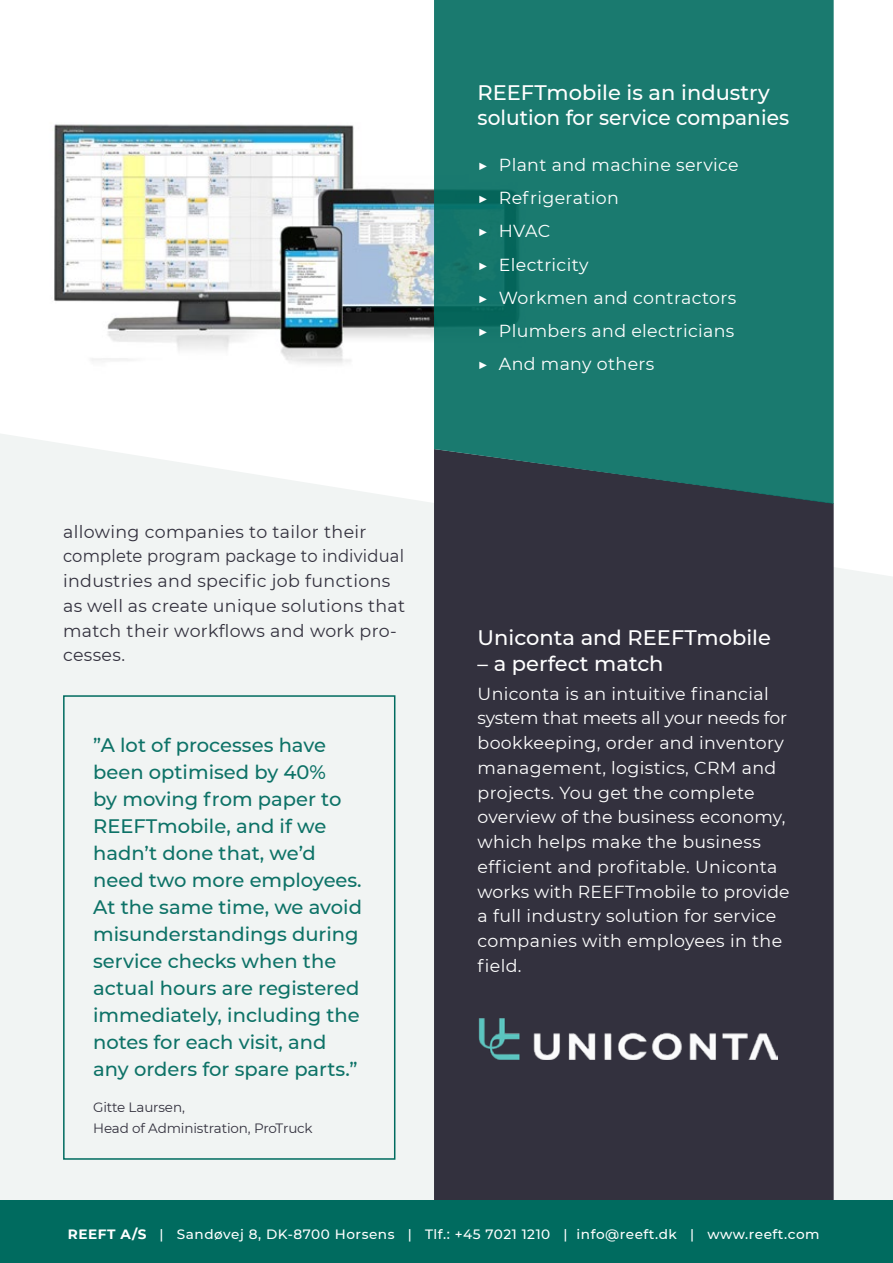
<style>
.page{position:relative;width:893px;height:1263px;background:#f1f4f3}
.page>*{position:absolute;margin:0;border:0;box-sizing:border-box;transform-origin:0 0}
.t1{font:500 21px/25.5px "Montserrat";color:#fff}
.t2{font:500 19.5px/27px "Montserrat";color:#0d7267}
.t3{font:17.4px/24.8px "Montserrat";letter-spacing:.02em;color:#fff}
.t4{font:17.4px/24.8px "Montserrat";letter-spacing:.02em;color:#33313e}
.t5{font:500 13.5px "Montserrat";letter-spacing:.04em;color:#fff}
.t6{font:13.5px/21px "Montserrat";letter-spacing:-.01em;color:#33313e}
.s1{font-weight:700}
</style>
<div class="page">
<svg style="left:0;top:0;width:893px;height:576px;fill:#fff"></svg>
<img style="left:0;top:36px;width:434px;height:389px">
<div style="left:434px;top:504px;width:400px;height:696px;background:#33313e"></div>
<svg style="left:434px;top:0;width:400px;height:504px;background:#1b756c"></svg>
<div style="left:0;top:1200px;width:893px;height:63px;background:#006b5f"></div>
<div style="left:63px;top:695px;width:332px;height:465px;border:2px solid #006b5f"></div>
<img style="left:479px;top:1019px;width:299px;height:41px">
<p class="t4" style="left:63px;top:518px;width:344px">allowing companies to tailor their complete program package to individual industries and specific job functions as well as create unique solutions that match their workflows and work pro&shy;cesses.</p>
<p class="t2" style="left:93px;top:730px;width:270px">”A lot of processes have been optimised by 40%<br>by moving from paper to<br>REEFTmobile, and if we hadn’t done that, we’d need two more employees.<br>At the same time, we avoid misunderstandings during service checks when the actual hours are registered immediately, including the notes for each visit, and any orders for spare parts.”</p>
<p class="t6" style="left:93px;top:1096px;width:221px">Gitte Laursen,<br>Head of Administration, ProTruck</p>
<p class="t1" style="left:478px;top:79px;width:313px">REEFTmobile is an industry solution for service companies</p>
<p class="t3" style="left:478px;top:147px;width:263px;line-height:33.3px">▶ Plant and machine service ▶ Refrigeration<br>▶ HVAC<br>▶ Electricity<br>▶ Workmen and contractors ▶ Plumbers and electricians ▶ And many others</p>
<p class="t1" style="left:478px;top:624px;width:295px">Uniconta and REEFTmobile</p>
<p class="t1" style="left:478px;top:649px;width:187px">– a perfect match</p>
<p class="t3" style="left:478px;top:680px;width:313px">Uniconta is an intuitive financial system that meets all your needs for bookkeeping, order and inventory management, logistics, CRM and projects. You get the complete overview of the business economy, which helps make the business efficient and profitable. Uniconta works with REEFTmobile to provide a full industry solution for service companies with employees in the field.</p>
<p class="t5" style="left:68px;top:1225px;width:753px"><span class="s1">REEFT A/S</span> | Sandøvej 8, DK-8700 Horsens | Tlf.: +45 7021 1210 | info@reeft.dk | www.reeft.com</p>
</div>
